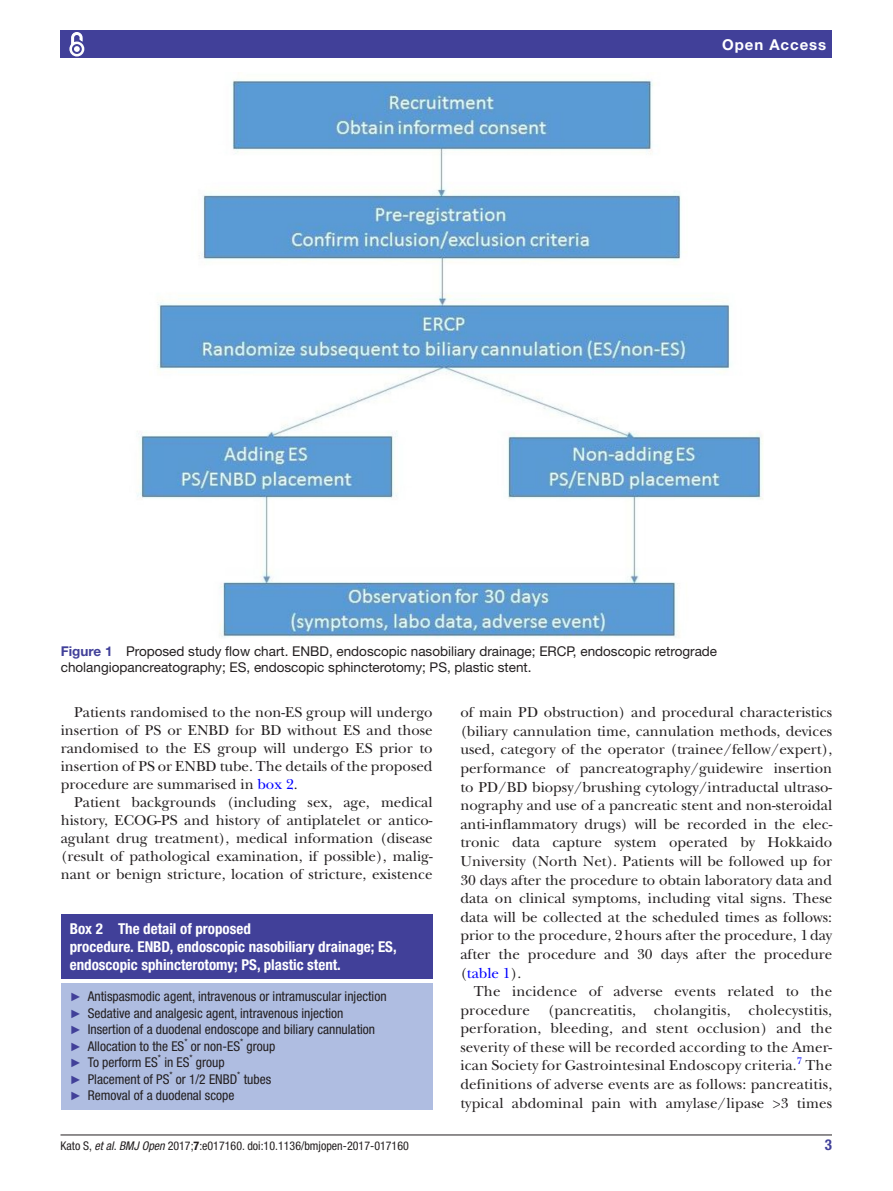
<style>
.page{position:relative;width:893px;height:1191px;background:#fff}
.page>*{position:absolute;margin:0;border:0;box-sizing:border-box;transform-origin:0 0}
.t1{font:15px/18.6px "New Baskerville";color:#231f20;text-align:justify}
.t2{font:700 condensed 15px/18px "Helvetica Neue LT Std";color:#fff}
.t3{font:700 15px "Helvetica Neue LT Std";letter-spacing:.065em;color:#fff}
.t4{font:700 condensed 15px "Helvetica Neue LT Std";color:#414099}
.t5{font:condensed 13.5px/16.5px "Helvetica Neue LT Std";color:#231f20}
.t6{font:13.5px/16.2px "Helvetica Neue LT Std";color:#231f20}
.t7{font:condensed 12px "Helvetica Neue LT Std";color:#231f20}
.t8{font:9.9px "New Baskerville";color:#00f}
.t9{font:condensed 9px "Helvetica Neue LT Std";color:#231f20}
.s1{font-weight:700;color:#414099}
.s2{color:#00f}
.s3{font-family:"Arial";font-stretch:normal;font-size:12px;color:#414099}
.s4{font-style:italic}
.s5{font-weight:700}
</style>
<div class="page">
<hr style="left:61px;top:1134px;width:771px;height:1px;background:#231f20">
<div style="left:61px;top:31px;width:771px;height:27px;background:#414099"></div>
<svg style="left:69px;top:32px;width:16px;height:25px"></svg>
<img style="left:137px;top:79px;width:626px;height:559px">
<div style="left:61px;top:914px;width:372px;height:64px;background:#414099"></div>
<div style="left:61px;top:982px;width:372px;height:127px;background:#afbde1"></div>
<p class="t3" style="left:722px;top:35px;width:106px">Open Access</p>
<p class="t6" style="left:61px;top:643px;width:658px"><span class="s1">Figure 1</span> Proposed study flow chart. ENBD, endoscopic nasobiliary drainage; ERCP, endoscopic retrograde cholangiopancreatography; ES, endoscopic sphincterotomy; PS, plastic stent.</p>
<p class="t1" style="left:61px;top:703px;width:373px;line-height:18px;text-indent:14px">Patients randomised to the non-ES group will undergo insertion of PS or ENBD for BD without ES and those randomised to the ES group will undergo ES prior to insertion of PS or ENBD tube. The details of the proposed procedure are summarised in <span class="s2">box 2</span>.</p>
<p class="t1" style="left:61px;top:793px;width:373px;line-height:18px;text-indent:14px">Patient backgrounds (including sex, age, medical history, ECOG-PS and history of antiplatelet or antico&shy;agulant drug treatment), medical information (disease (result of pathological examination, if possible), malig&shy;nant or benign stricture, location of stricture, existence</p>
<p class="t2" style="left:70px;top:919px;width:328px">Box 2 The detail of proposed<br>procedure. ENBD, endoscopic nasobiliary drainage; ES, endoscopic sphincterotomy; PS, plastic stent.</p>
<p class="t5" style="left:70px;top:988px;width:318px"><span class="s3">►</span> Antispasmodic agent, intravenous or intramuscular injection <span class="s3">►</span> Sedative and analgesic agent, intravenous injection<br><span class="s3">►</span> Insertion of a duodenal endoscope and biliary cannulation <span class="s3">►</span> Allocation to the ES</p>
<p class="t9" style="left:184px;top:1036px;width:5px">*</p>
<p class="t9" style="left:240px;top:1036px;width:5px">*</p>
<p class="t5" style="left:191px;top:1037px;width:51px">or non-ES</p>
<p class="t5" style="left:247px;top:1037px;width:30px">group</p>
<p class="t9" style="left:158px;top:1053px;width:5px">*</p>
<p class="t9" style="left:190px;top:1053px;width:5px">*</p>
<p class="t5" style="left:70px;top:1054px;width:90px"><span class="s3">►</span> To perform ES</p>
<p class="t5" style="left:164px;top:1054px;width:27px">in ES</p>
<p class="t5" style="left:196px;top:1054px;width:30px">group</p>
<p class="t9" style="left:169px;top:1069px;width:5px">*</p>
<p class="t9" style="left:237px;top:1069px;width:5px">*</p>
<p class="t5" style="left:70px;top:1070px;width:101px"><span class="s3">►</span> Placement of PS</p>
<p class="t5" style="left:176px;top:1070px;width:63px">or 1/2 ENBD</p>
<p class="t5" style="left:244px;top:1070px;width:29px">tubes</p>
<p class="t5" style="left:70px;top:1087px;width:166px"><span class="s3">►</span> Removal of a duodenal scope</p>
<p class="t1" style="left:460px;top:703px;width:373px">of main PD obstruction) and procedural characteristics (biliary cannulation time, cannulation methods, devices used, category of the operator (trainee/fellow/expert), performance of pancreatography/guidewire insertion to PD/BD biopsy/brushing cytology/intraductal ultraso&shy;nography and use of a pancreatic stent and non-steroidal anti-inflammatory drugs) will be recorded in the elec&shy;tronic data capture system operated by Hokkaido University (North Net). Patients will be followed up for 30 days after the procedure to obtain laboratory data and data on clinical symptoms, including vital signs. These data will be collected at the scheduled times as follows: prior to the procedure, 2hours after the procedure, 1day after the procedure and 30 days after the procedure (<span class="s2">table 1</span>).</p>
<p class="t1" style="left:460px;top:982px;width:373px;text-indent:14px">The incidence of adverse events related to the procedure (pancreatitis, cholangitis, cholecystitis, perforation, bleeding, and stent occlusion) and the severity of these will be recorded according to the Amer&shy;ican Society for Gastrointesinal Endoscopy criteria.</p>
<p class="t8" style="left:797px;top:1054px;width:7px">7</p>
<p class="t1" style="left:460px;top:1056px;width:373px;text-indent:345px">The definitions of adverse events are as follows: pancreatitis, typical abdominal pain with amylase/lipase &gt;3 times</p>
<p class="t7" style="left:61px;top:1138px;width:350px">Kato S, <span class="s4">et al</span>. <span class="s4">BMJ Open</span> 2017;<span class="s5">7</span>:e017160. doi:10.1136/bmjopen-2017-017160</p>
<p class="t4" style="left:825px;top:1135px;width:9px">3</p>
</div>
